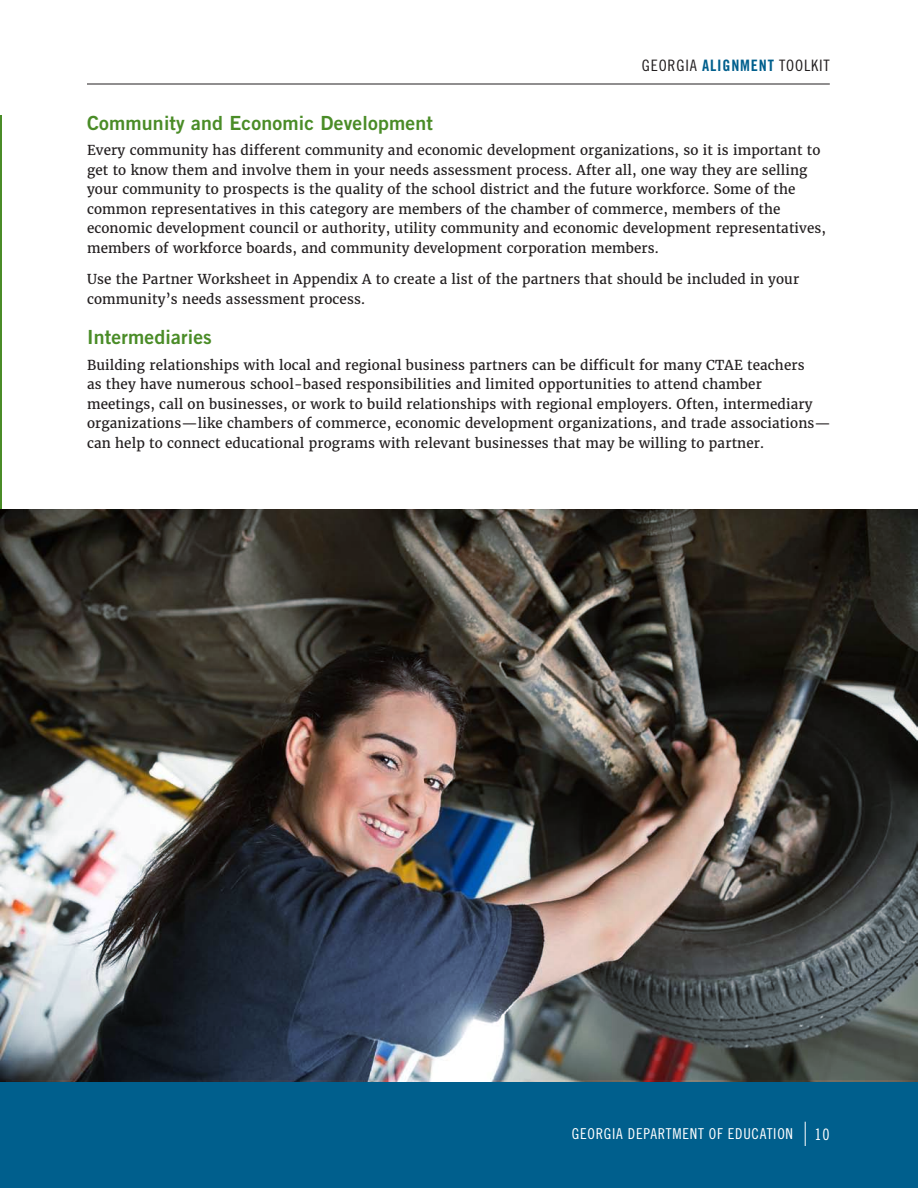
<style>
.page{position:relative;width:918px;height:1188px;background:#fff}
.page>*{position:absolute;margin:0;border:0;box-sizing:border-box;transform-origin:0 0}
.Heading_2{font:19.5px "Trade Gothic LT Std Bd 2";letter-spacing:.01em;color:#4a8c27}
.t1{font:15.75px "Trade Gothic LT Std Cn 18";letter-spacing:.05em;color:#231f20}
.t2{font:15.75px "Trade Gothic LT Std Cn 18";color:#fff}
.t3{font:15px "Trade Gothic LT Std Cn 18";letter-spacing:.05em;color:#fff}
.t4{font:13.5px/19.5px "Merriweather";letter-spacing:.01em;color:#231f20}
.s1{font-family:"Trade Gothic LT Std Bd Cn 20";color:#005f8d}
</style>
<div class="page">
<div style="left:0;top:1080px;width:918px;height:108px;background:#005f8d"></div>
<hr style="left:87px;top:84px;width:743px;height:1px;background:#231f20">
<hr style="left:0;top:116px;width:2px;height:502px;background:#4a8c27">
<img style="left:0;top:509px;width:918px;height:571px">
<svg style="left:805px;top:1122px;width:1px;height:24px"></svg>
<p class="t1" style="left:642px;top:56px;width:189px">GEORGIA <span class="s1">ALIGNMENT</span> TOOLKIT</p>
<p class="Heading_2" style="left:87px;top:111px;width:348px">Community and Economic Development</p>
<p class="t4" style="left:87px;top:140px;width:741px">Every community has different community and economic development organizations, so it is important to get to know them and involve them in your needs assessment process. After all, one way they are selling your community to prospects is the quality of the school district and the future workforce. Some of the common representatives in this category are members of the chamber of commerce, members of the economic development council or authority, utility community and economic development representatives, members of workforce boards, and community development corporation members.</p>
<p class="t4" style="left:87px;top:269px;width:714px">Use the Partner Worksheet in Appendix A to create a list of the partners that should be included in your community’s needs assessment process.</p>
<p class="Heading_2" style="left:87px;top:325px;width:126px">Intermediaries</p>
<p class="t4" style="left:87px;top:355px;width:745px">Building relationships with local and regional business partners can be difficult for many CTAE teachers<br>as they have numerous school-based responsibilities and limited opportunities to attend chamber meetings, call on businesses, or work to build relationships with regional employers. Often, intermediary organizations—like chambers of commerce, economic development organizations, and trade associations— can help to connect educational programs with relevant businesses that may be willing to partner.</p>
<p class="t3" style="left:572px;top:1125px;width:223px">GEORGIA DEPARTMENT OF EDUCATION</p>
<p class="t2" style="left:815px;top:1125px;width:17px">10</p>
</div>
